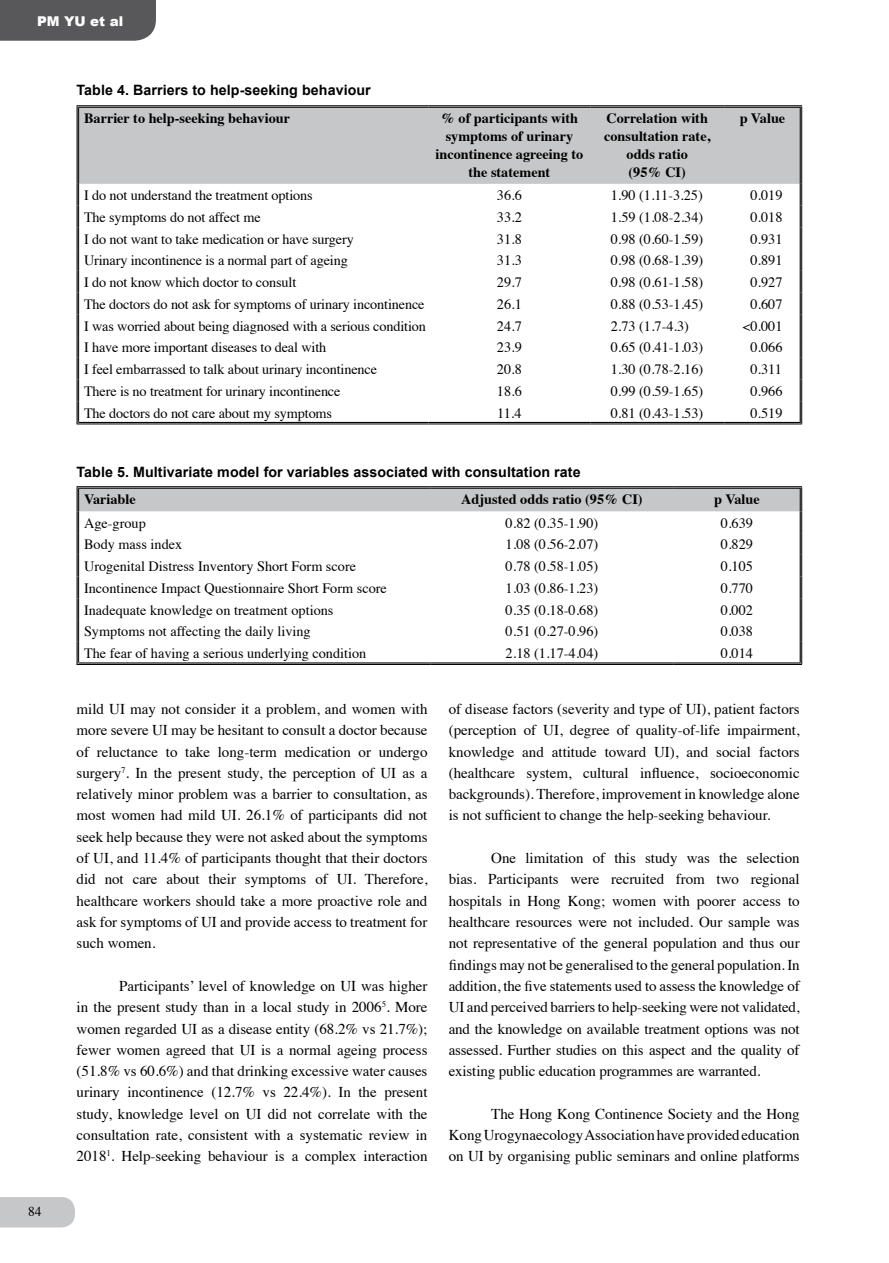
<style>
.page{position:relative;width:889px;height:1263px;background:#fff}
.page>*{position:absolute;margin:0;border:0;box-sizing:border-box;transform-origin:0 0}
.t1{font:15px/21.3px "Times";color:#000;text-align:justify}
.t2{font:14.25px "Times";letter-spacing:-.01em;color:#000}
.t3{font:700 14.25px/18px "Times";color:#000;text-align:center}
.t4{font:700 14.25px "Arial";letter-spacing:.005em;color:#000}
.t5{font:900 13.5px "Arial";color:#fff}
.t6{font:13.5px "Times";color:#000}
</style>
<div class="page">
<div style="left:0;top:0;width:156px;height:41px;background:#58585a"></div>
<div style="left:0;top:1197px;width:75px;height:30px;background:#c6c7c8"></div>
<hr style="left:77px;top:486px;width:354px;height:1px;background:#000">
<hr style="left:431px;top:486px;width:242px;height:1px;background:#000">
<hr style="left:673px;top:486px;width:129px;height:1px;background:#000">
<svg style="left:77px;top:487px;width:725px;height:177px"></svg>
<hr style="left:78px;top:662px;width:353px;height:1px;background:#000">
<hr style="left:77px;top:664px;width:354px;height:1px;background:#000">
<hr style="left:431px;top:662px;width:242px;height:1px;background:#000">
<hr style="left:431px;top:664px;width:242px;height:1px;background:#000">
<hr style="left:673px;top:662px;width:127px;height:1px;background:#000">
<hr style="left:673px;top:664px;width:129px;height:1px;background:#000">
<div style="left:79px;top:108px;width:720px;height:76px;background:#c6c7c8"></div>
<hr style="left:77px;top:105px;width:351px;height:1px;background:#000">
<hr style="left:78px;top:107px;width:350px;height:1px;background:#000">
<hr style="left:77px;top:106px;width:1px;height:78px;background:#000">
<hr style="left:78px;top:107px;width:1px;height:77px;background:#000">
<hr style="left:428px;top:105px;width:162px;height:1px;background:#000">
<hr style="left:428px;top:107px;width:162px;height:1px;background:#000">
<hr style="left:590px;top:105px;width:134px;height:1px;background:#000">
<hr style="left:590px;top:107px;width:134px;height:1px;background:#000">
<hr style="left:724px;top:105px;width:78px;height:1px;background:#000">
<hr style="left:724px;top:107px;width:76px;height:1px;background:#000">
<hr style="left:799px;top:107px;width:1px;height:77px;background:#000">
<hr style="left:801px;top:106px;width:1px;height:78px;background:#000">
<svg style="left:77px;top:184px;width:2px;height:240px"></svg>
<svg style="left:799px;top:184px;width:3px;height:240px"></svg>
<hr style="left:78px;top:422px;width:350px;height:1px;background:#000">
<hr style="left:77px;top:424px;width:351px;height:1px;background:#000">
<hr style="left:428px;top:422px;width:162px;height:1px;background:#000">
<hr style="left:428px;top:424px;width:162px;height:1px;background:#000">
<hr style="left:590px;top:422px;width:134px;height:1px;background:#000">
<hr style="left:590px;top:424px;width:134px;height:1px;background:#000">
<hr style="left:724px;top:422px;width:76px;height:1px;background:#000">
<hr style="left:724px;top:424px;width:78px;height:1px;background:#000">
<p class="t5" style="left:37px;top:12px;width:88px">PM YU et al</p>
<p class="t4" style="left:77px;top:81px;width:296px">Table 4. Barriers to help-seeking behaviour</p>
<p class="t3" style="left:84px;top:108px;width:207px">Barrier to help-seeking behaviour</p>
<p class="t3" style="left:435px;top:108px;width:149px">% of participants with symptoms of urinary incontinence agreeing to the statement</p>
<p class="t3" style="left:604px;top:108px;width:108px">Correlation with consultation rate, odds ratio<br>(95% CI)</p>
<p class="t3" style="left:739px;top:108px;width:47px">p Value</p>
<p class="t2" style="left:84px;top:182px;width:230px">I do not understand the treatment options</p>
<p class="t2" style="left:497px;top:182px;width:26px">36.6</p>
<p class="t2" style="left:610px;top:182px;width:94px">1.90 (1.11-3.25)</p>
<p class="t2" style="left:750px;top:182px;width:34px">0.019</p>
<p class="t2" style="left:84px;top:204px;width:178px">The symptoms do not affect me</p>
<p class="t2" style="left:497px;top:204px;width:26px">33.2</p>
<p class="t2" style="left:610px;top:204px;width:94px">1.59 (1.08-2.34)</p>
<p class="t2" style="left:750px;top:204px;width:34px">0.018</p>
<p class="t2" style="left:84px;top:225px;width:271px">I do not want to take medication or have surgery</p>
<p class="t2" style="left:497px;top:225px;width:26px">31.8</p>
<p class="t2" style="left:610px;top:225px;width:94px">0.98 (0.60-1.59)</p>
<p class="t2" style="left:750px;top:225px;width:34px">0.931</p>
<p class="t2" style="left:84px;top:247px;width:265px">Urinary incontinence is a normal part of ageing</p>
<p class="t2" style="left:497px;top:247px;width:26px">31.3</p>
<p class="t2" style="left:610px;top:247px;width:94px">0.98 (0.68-1.39)</p>
<p class="t2" style="left:750px;top:247px;width:34px">0.891</p>
<p class="t2" style="left:84px;top:269px;width:214px">I do not know which doctor to consult</p>
<p class="t2" style="left:497px;top:269px;width:26px">29.7</p>
<p class="t2" style="left:610px;top:269px;width:94px">0.98 (0.61-1.58)</p>
<p class="t2" style="left:750px;top:269px;width:34px">0.927</p>
<p class="t2" style="left:84px;top:291px;width:342px">The doctors do not ask for symptoms of urinary incontinence</p>
<p class="t2" style="left:497px;top:291px;width:26px">26.1</p>
<p class="t2" style="left:610px;top:291px;width:94px">0.88 (0.53-1.45)</p>
<p class="t2" style="left:750px;top:291px;width:34px">0.607</p>
<p class="t2" style="left:84px;top:312px;width:343px">I was worried about being diagnosed with a serious condition</p>
<p class="t2" style="left:497px;top:312px;width:26px">24.7</p>
<p class="t2" style="left:610px;top:312px;width:80px">2.73 (1.7-4.3)</p>
<p class="t2" style="left:742px;top:312px;width:42px">&lt;0.001</p>
<p class="t2" style="left:84px;top:334px;width:244px">I have more important diseases to deal with</p>
<p class="t2" style="left:497px;top:334px;width:26px">23.9</p>
<p class="t2" style="left:610px;top:334px;width:94px">0.65 (0.41-1.03)</p>
<p class="t2" style="left:750px;top:334px;width:34px">0.066</p>
<p class="t2" style="left:84px;top:356px;width:294px">I feel embarrassed to talk about urinary incontinence</p>
<p class="t2" style="left:497px;top:356px;width:26px">20.8</p>
<p class="t2" style="left:610px;top:356px;width:94px">1.30 (0.78-2.16)</p>
<p class="t2" style="left:750px;top:356px;width:33px">0.311</p>
<p class="t2" style="left:84px;top:378px;width:258px">There is no treatment for urinary incontinence</p>
<p class="t2" style="left:497px;top:378px;width:26px">18.6</p>
<p class="t2" style="left:610px;top:378px;width:94px">0.99 (0.59-1.65)</p>
<p class="t2" style="left:750px;top:378px;width:34px">0.966</p>
<p class="t2" style="left:84px;top:399px;width:250px">The doctors do not care about my symptoms</p>
<p class="t2" style="left:497px;top:399px;width:26px">11.4</p>
<p class="t2" style="left:610px;top:399px;width:94px">0.81 (0.43-1.53)</p>
<p class="t2" style="left:750px;top:399px;width:34px">0.519</p>
<p class="t4" style="left:77px;top:463px;width:505px">Table 5. Multivariate model for variables associated with consultation rate</p>
<p class="t3" style="left:84px;top:489px;width:53px">Variable</p>
<p class="t3" style="left:461px;top:489px;width:183px">Adjusted odds ratio (95% CI)</p>
<p class="t3" style="left:714px;top:489px;width:47px">p Value</p>
<p class="t2" style="left:84px;top:509px;width:63px">Age-group</p>
<p class="t2" style="left:505px;top:509px;width:94px">0.82 (0.35-1.90)</p>
<p class="t2" style="left:721px;top:509px;width:34px">0.639</p>
<p class="t2" style="left:84px;top:531px;width:100px">Body mass index</p>
<p class="t2" style="left:505px;top:531px;width:94px">1.08 (0.56-2.07)</p>
<p class="t2" style="left:721px;top:531px;width:34px">0.829</p>
<p class="t2" style="left:84px;top:553px;width:273px">Urogenital Distress Inventory Short Form score</p>
<p class="t2" style="left:505px;top:553px;width:94px">0.78 (0.58-1.05)</p>
<p class="t2" style="left:721px;top:553px;width:34px">0.105</p>
<p class="t2" style="left:84px;top:575px;width:304px">Incontinence Impact Questionnaire Short Form score</p>
<p class="t2" style="left:505px;top:575px;width:94px">1.03 (0.86-1.23)</p>
<p class="t2" style="left:721px;top:575px;width:34px">0.770</p>
<p class="t2" style="left:84px;top:596px;width:251px">Inadequate knowledge on treatment options</p>
<p class="t2" style="left:505px;top:596px;width:94px">0.35 (0.18-0.68)</p>
<p class="t2" style="left:721px;top:596px;width:34px">0.002</p>
<p class="t2" style="left:84px;top:618px;width:228px">Symptoms not affecting the daily living</p>
<p class="t2" style="left:505px;top:618px;width:94px">0.51 (0.27-0.96)</p>
<p class="t2" style="left:721px;top:618px;width:34px">0.038</p>
<p class="t2" style="left:84px;top:640px;width:284px">The fear of having a serious underlying condition</p>
<p class="t2" style="left:505px;top:640px;width:94px">2.18 (1.17-4.04)</p>
<p class="t2" style="left:721px;top:640px;width:34px">0.014</p>
<p class="t6" style="left:28px;top:1199px;width:15px">84</p>
<p class="t1" style="left:77px;top:697px;width:352px">mild UI may not consider it a problem, and women with more severe UI may be hesitant to consult a doctor because of reluctance to take long-term medication or undergo surgery<sup>7</sup>. In the present study, the perception of UI as a relatively minor problem was a barrier to consultation, as most women had mild UI. 26.1% of participants did not seek help because they were not asked about the symptoms of UI, and 11.4% of participants thought that their doctors did not care about their symptoms of UI. Therefore, healthcare workers should take a more proactive role and ask for symptoms of UI and provide access to treatment for such women.</p>
<p class="t1" style="left:77px;top:974px;width:352px;text-indent:43px">Participants’ level of knowledge on UI was higher in the present study than in a local study in 2006<sup>5</sup>. More women regarded UI as a disease entity (68.2% vs 21.7%); fewer women agreed that UI is a normal ageing process (51.8% vs 60.6%) and that drinking excessive water causes urinary incontinence (12.7% vs 22.4%). In the present study, knowledge level on UI did not correlate with the consultation rate, consistent with a systematic review in 2018<sup>1</sup>. Help-seeking behaviour is a complex interaction</p>
<p class="t1" style="left:449px;top:697px;width:352px">of disease factors (severity and type of UI), patient factors (perception of UI, degree of quality-of-life impairment, knowledge and attitude toward UI), and social factors (healthcare system, cultural influence, socioeconomic backgrounds). Therefore, improvement in knowledge alone is not sufficient to change the help-seeking behaviour.</p>
<p class="t1" style="left:449px;top:846px;width:352px;text-indent:43px">One limitation of this study was the selection bias. Participants were recruited from two regional hospitals in Hong Kong; women with poorer access to healthcare resources were not included. Our sample was not representative of the general population and thus our findings may not be generalised to the general population. In addition, the five statements used to assess the knowledge of UI and perceived barriers to help-seeking were not validated, and the knowledge on available treatment options was not assessed. Further studies on this aspect and the quality of existing public education programmes are warranted.</p>
<p class="t1" style="left:449px;top:1102px;width:352px;text-indent:43px">The Hong Kong Continence Society and the Hong Kong Urogynaecology Association have provided education on UI by organising public seminars and online platforms</p>
</div>
